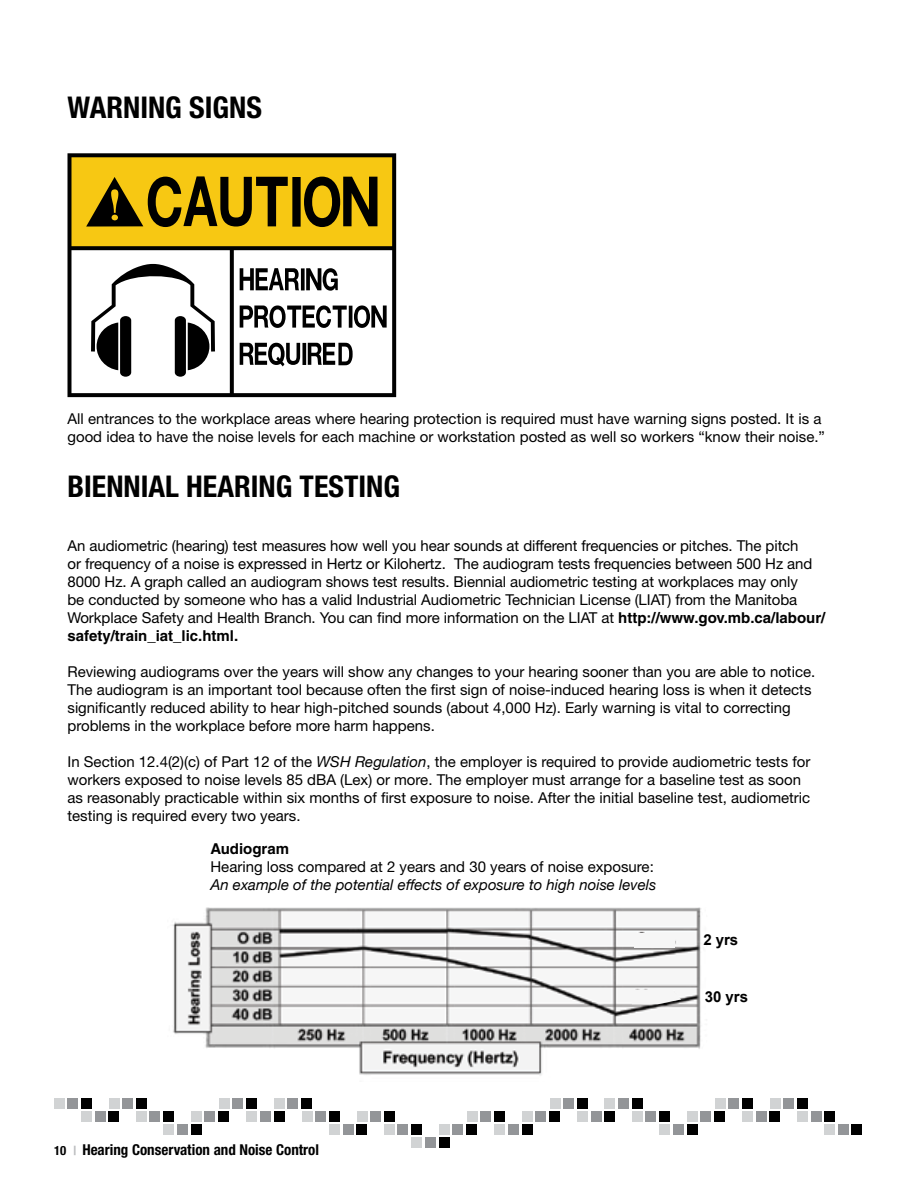
<style>
.page{position:relative;width:918px;height:1188px;background:#fff}
.page>*{position:absolute;margin:0;border:0;box-sizing:border-box;transform-origin:0 0}
.t1{font:700 condensed 30px "Helvetica Neue";color:#000}
.t2{font:15px/18px "Helvetica Neue";color:#000}
.t3{font:italic 15px "Helvetica Neue";color:#000}
.t4{font:700 condensed 15px "Helvetica Neue";color:#000}
.t5{font:700 15px "Helvetica";color:#000}
.t6{font:700 15px "Arial";color:#000}
.s1{font-family:"Helvetica";font-weight:700}
.s2{font-style:italic}
.s3{font-size:12.75px}
.s4{font-size:12.75px;color:#bcbec0}
</style>
<div class="page">
<div style="left:797px;top:1098px;width:11px;height:10px;background:#000"></div>
<div style="left:784px;top:1098px;width:10px;height:10px;background:#939598"></div>
<div style="left:770px;top:1098px;width:10px;height:10px;background:#d1d3d4"></div>
<div style="left:770px;top:1111px;width:10px;height:10px;background:#000"></div>
<div style="left:756px;top:1111px;width:10px;height:10px;background:#939598"></div>
<div style="left:743px;top:1111px;width:10px;height:10px;background:#d1d3d4"></div>
<div style="left:742px;top:1098px;width:11px;height:10px;background:#000"></div>
<div style="left:729px;top:1098px;width:10px;height:10px;background:#939598"></div>
<div style="left:715px;top:1098px;width:10px;height:10px;background:#d1d3d4"></div>
<div style="left:714px;top:1111px;width:11px;height:10px;background:#000"></div>
<div style="left:701px;top:1111px;width:10px;height:10px;background:#939598"></div>
<div style="left:687px;top:1111px;width:10px;height:10px;background:#d1d3d4"></div>
<div style="left:687px;top:1124px;width:10px;height:10px;background:#000"></div>
<div style="left:673px;top:1124px;width:10px;height:10px;background:#939598"></div>
<div style="left:660px;top:1124px;width:10px;height:10px;background:#d1d3d4"></div>
<div style="left:659px;top:1111px;width:11px;height:10px;background:#000"></div>
<div style="left:646px;top:1111px;width:10px;height:10px;background:#939598"></div>
<div style="left:632px;top:1111px;width:10px;height:10px;background:#d1d3d4"></div>
<div style="left:632px;top:1098px;width:10px;height:10px;background:#000"></div>
<div style="left:619px;top:1098px;width:10px;height:10px;background:#939598"></div>
<div style="left:605px;top:1098px;width:10px;height:10px;background:#d1d3d4"></div>
<div style="left:605px;top:1111px;width:10px;height:10px;background:#000"></div>
<div style="left:591px;top:1111px;width:10px;height:10px;background:#939598"></div>
<div style="left:577px;top:1111px;width:11px;height:10px;background:#d1d3d4"></div>
<div style="left:577px;top:1098px;width:10px;height:10px;background:#000"></div>
<div style="left:564px;top:1098px;width:10px;height:10px;background:#939598"></div>
<div style="left:550px;top:1098px;width:10px;height:10px;background:#d1d3d4"></div>
<div style="left:549px;top:1111px;width:11px;height:10px;background:#000"></div>
<div style="left:536px;top:1111px;width:10px;height:10px;background:#939598"></div>
<div style="left:522px;top:1111px;width:10px;height:10px;background:#d1d3d4"></div>
<div style="left:522px;top:1124px;width:10px;height:10px;background:#000"></div>
<div style="left:508px;top:1124px;width:10px;height:10px;background:#939598"></div>
<div style="left:495px;top:1124px;width:10px;height:10px;background:#d1d3d4"></div>
<div style="left:494px;top:1111px;width:11px;height:10px;background:#000"></div>
<div style="left:481px;top:1111px;width:10px;height:10px;background:#939598"></div>
<div style="left:467px;top:1111px;width:10px;height:10px;background:#d1d3d4"></div>
<div style="left:466px;top:1124px;width:11px;height:10px;background:#000"></div>
<div style="left:453px;top:1124px;width:10px;height:10px;background:#939598"></div>
<div style="left:439px;top:1124px;width:10px;height:10px;background:#d1d3d4"></div>
<div style="left:439px;top:1137px;width:10px;height:10px;background:#000"></div>
<div style="left:425px;top:1137px;width:11px;height:10px;background:#939598"></div>
<div style="left:412px;top:1137px;width:10px;height:10px;background:#d1d3d4"></div>
<div style="left:411px;top:1124px;width:11px;height:10px;background:#000"></div>
<div style="left:398px;top:1124px;width:10px;height:10px;background:#939598"></div>
<div style="left:384px;top:1124px;width:10px;height:10px;background:#d1d3d4"></div>
<div style="left:384px;top:1111px;width:10px;height:10px;background:#000"></div>
<div style="left:371px;top:1111px;width:10px;height:10px;background:#939598"></div>
<div style="left:357px;top:1111px;width:10px;height:10px;background:#d1d3d4"></div>
<div style="left:357px;top:1124px;width:10px;height:10px;background:#000"></div>
<div style="left:343px;top:1124px;width:10px;height:10px;background:#939598"></div>
<div style="left:330px;top:1124px;width:10px;height:10px;background:#d1d3d4"></div>
<div style="left:329px;top:1111px;width:10px;height:10px;background:#000"></div>
<div style="left:316px;top:1111px;width:10px;height:10px;background:#939598"></div>
<div style="left:302px;top:1111px;width:10px;height:10px;background:#d1d3d4"></div>
<div style="left:301px;top:1098px;width:11px;height:10px;background:#000"></div>
<div style="left:288px;top:1098px;width:10px;height:10px;background:#939598"></div>
<div style="left:274px;top:1098px;width:10px;height:10px;background:#d1d3d4"></div>
<div style="left:274px;top:1111px;width:10px;height:10px;background:#000"></div>
<div style="left:260px;top:1111px;width:11px;height:10px;background:#939598"></div>
<div style="left:247px;top:1111px;width:10px;height:10px;background:#d1d3d4"></div>
<div style="left:246px;top:1098px;width:11px;height:10px;background:#000"></div>
<div style="left:233px;top:1098px;width:10px;height:10px;background:#939598"></div>
<div style="left:219px;top:1098px;width:10px;height:10px;background:#d1d3d4"></div>
<div style="left:218px;top:1111px;width:11px;height:10px;background:#000"></div>
<div style="left:205px;top:1111px;width:10px;height:10px;background:#939598"></div>
<div style="left:191px;top:1111px;width:10px;height:10px;background:#d1d3d4"></div>
<div style="left:191px;top:1124px;width:10px;height:10px;background:#000"></div>
<div style="left:177px;top:1124px;width:11px;height:10px;background:#939598"></div>
<div style="left:164px;top:1124px;width:10px;height:10px;background:#d1d3d4"></div>
<div style="left:163px;top:1111px;width:11px;height:10px;background:#000"></div>
<div style="left:150px;top:1111px;width:10px;height:10px;background:#939598"></div>
<div style="left:136px;top:1111px;width:10px;height:10px;background:#d1d3d4"></div>
<div style="left:136px;top:1098px;width:10px;height:10px;background:#000"></div>
<div style="left:123px;top:1098px;width:10px;height:10px;background:#939598"></div>
<div style="left:109px;top:1098px;width:10px;height:10px;background:#d1d3d4"></div>
<div style="left:109px;top:1111px;width:10px;height:10px;background:#000"></div>
<div style="left:95px;top:1111px;width:10px;height:10px;background:#939598"></div>
<div style="left:82px;top:1111px;width:10px;height:10px;background:#d1d3d4"></div>
<div style="left:81px;top:1098px;width:10px;height:10px;background:#000"></div>
<div style="left:68px;top:1098px;width:10px;height:10px;background:#939598"></div>
<div style="left:54px;top:1098px;width:10px;height:10px;background:#d1d3d4"></div>
<div style="left:825px;top:1111px;width:10px;height:10px;background:#000"></div>
<div style="left:811px;top:1111px;width:10px;height:10px;background:#939598"></div>
<div style="left:797px;top:1111px;width:11px;height:10px;background:#d1d3d4"></div>
<div style="left:852px;top:1124px;width:10px;height:10px;background:#000"></div>
<div style="left:838px;top:1124px;width:10px;height:10px;background:#939598"></div>
<div style="left:825px;top:1124px;width:10px;height:10px;background:#d1d3d4"></div>
<img style="left:172px;top:908px;width:529px;height:168px">
<div style="left:634px;top:933px;width:41px;height:14px;background:#f6f6f6"></div>
<svg style="left:632px;top:989px;width:49px;height:15px"></svg>
<svg style="left:68px;top:153px;width:328px;height:244px"></svg>
<svg style="left:338px;top:343px;width:15px;height:22px"></svg>
<h2 class="t1" style="left:68px;top:89px;width:196px">WARNING SIGNS</h2>
<p class="t2" style="left:68px;top:409px;width:759px">All entrances to the workplace areas where hearing protection is required must have warning signs posted. It is a good idea to have the noise levels for each machine or workstation posted as well so workers “know their noise.”</p>
<h2 class="t1" style="left:68px;top:468px;width:334px">BIENNIAL HEARING TESTING</h2>
<p class="t2" style="left:68px;top:537px;width:759px">An audiometric (hearing) test measures how well you hear sounds at different frequencies or pitches. The pitch<br>or frequency of a noise is expressed in Hertz or Kilohertz. The audiogram tests frequencies between 500 Hz and 8000 Hz. A graph called an audiogram shows test results. Biennial audiometric testing at workplaces may only<br>be conducted by someone who has a valid Industrial Audiometric Technician License (LIAT) from the Manitoba Workplace Safety and Health Branch. You can fnd more information on the LIAT at <span class="s1">http://www.gov.mb.ca/labour/ safety/train_iat_lic.html.</span></p>
<p class="t2" style="left:68px;top:663px;width:749px">Reviewing audiograms over the years will show any changes to your hearing sooner than you are able to notice.<br>The audiogram is an important tool because often the frst sign of noise-induced hearing loss is when it detects signifcantly reduced ability to hear high-pitched sounds (about 4,000 Hz). Early warning is vital to correcting problems in the workplace before more harm happens.</p>
<p class="t2" style="left:68px;top:753px;width:744px">In Section 12.4(2)(c) of Part 12 of the <span class="s2">WSH Regulation</span>, the employer is required to provide audiometric tests for workers exposed to noise levels 85 dBA (Lex) or more. The employer must arrange for a baseline test as soon as reasonably practicable within six months of frst exposure to noise. After the initial baseline test, audiometric testing is required every two years.</p>
<p class="t5" style="left:210px;top:839px;width:80px">Audiogram</p>
<p class="t2" style="left:210px;top:857px;width:445px">Hearing loss compared at 2 years and 30 years of noise exposure:</p>
<p class="t3" style="left:210px;top:873px;width:447px">An example of the potential effects of exposure to high noise levels</p>
<p class="t6" style="left:703px;top:931px;width:36px">2 yrs</p>
<p class="t4" style="left:54px;top:1140px;width:267px"><span class="s3">10</span> <span class="s4">|</span> Hearing Conservation and Noise Control</p>
<p class="t6" style="left:705px;top:988px;width:45px">30 yrs</p>
</div>
